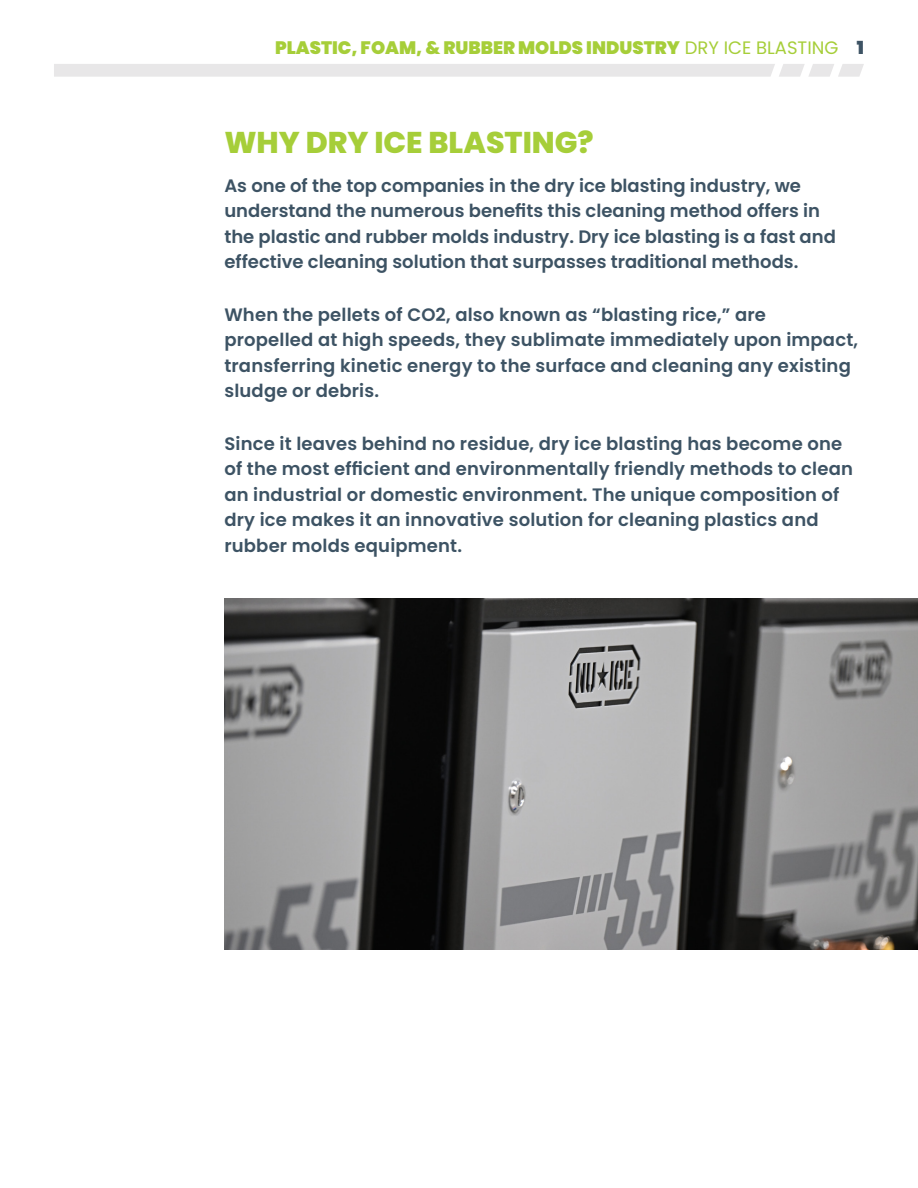
<style>
.page{position:relative;width:918px;height:1188px;background:#fff}
.page>*{position:absolute;margin:0;border:0;box-sizing:border-box;transform-origin:0 0}
.Heading_1{font:800 30px "Poppins";color:#a6ce39}
.Intro{font:600 18px/25.5px "Poppins";letter-spacing:.01em;color:#3d5364}
.t1{font:900 18px "Poppins";color:#a6ce39}
.s1{font-weight:400}
.s2{color:#3d5364}
</style>
<div class="page">
<div style="left:54px;top:64px;width:810px;height:13px;background:#e8e7e8"></div>
<img style="left:224px;top:599px;width:694px;height:351px">
<p class="t1" style="left:275px;top:37px;width:590px">PLASTIC, FOAM, &amp; RUBBER MOLDS INDUSTRY <span class="s1">DRY ICE BLASTING</span> <span class="s2">1</span></p>
<p class="Heading_1" style="left:224px;top:125px;width:371px">WHY DRY ICE BLASTING?</p>
<p class="Intro" style="left:224px;top:173px;width:613px">As one of the top companies in the dry ice blasting industry, we understand the numerous benefits this cleaning method offers in the plastic and rubber molds industry. Dry ice blasting is a fast and effective cleaning solution that surpasses traditional methods.</p>
<p class="Intro" style="left:224px;top:302px;width:635px">When the pellets of CO2, also known as “blasting rice,” are propelled at high speeds, they sublimate immediately upon impact, transferring kinetic energy to the surface and cleaning any existing sludge or debris.</p>
<p class="Intro" style="left:224px;top:431px;width:630px">Since it leaves behind no residue, dry ice blasting has become one of the most efficient and environmentally friendly methods to clean an industrial or domestic environment. The unique composition of dry ice makes it an innovative solution for cleaning plastics and rubber molds equipment.</p>
</div>
